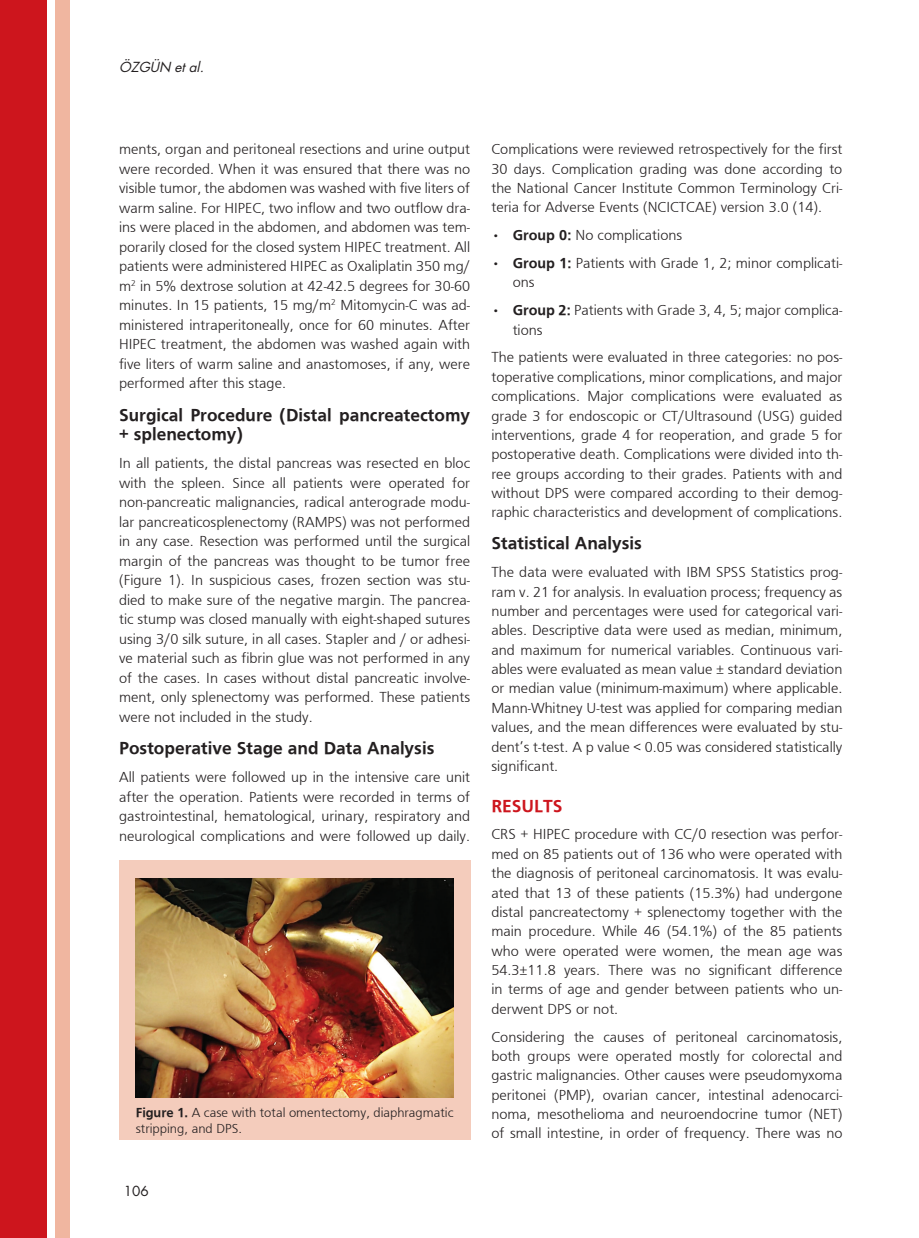
<style>
.page{position:relative;width:919px;height:1238px;background:#fff}
.page>*{position:absolute;margin:0;border:0;box-sizing:border-box;transform-origin:0 0}
.t1{font:700 18px/19.5px "Fruga Sans";color:#231f20}
.t2{font:700 18px "Fruga Sans";color:#cd151d}
.t3{font:300 15px/19.4px "Fruga Sans";color:#231f20;text-align:justify}
.t4{font:300 13.5px/16.2px "Fruga Sans";color:#231f20}
.t5{font:italic 13.5px "Futura OTF";color:#231f20}
.t6{font:13.5px "Futura OTF";color:#231f20}
.s1{font-weight:700}
</style>
<div class="page">
<div style="left:0;top:0;width:47px;height:1237px;background:#cd151d"></div>
<div style="left:55px;top:0;width:15px;height:1237px;background:#f0b6a0"></div>
<div style="left:119px;top:860px;width:351px;height:279px;background:#f4ccbc"></div>
<img style="left:136px;top:878px;width:317px;height:219px">
<p class="t5" style="left:119px;top:58px;width:86px">ÖZGÜN et al.</p>
<p class="t3" style="left:119px;top:139px;width:352px">ments, organ and peritoneal resections and urine output were recorded. When it was ensured that there was no visible tumor, the abdomen was washed with five liters of warm saline. For HIPEC, two inflow and two outflow dra&shy;ins were placed in the abdomen, and abdomen was tem&shy;porarily closed for the closed system HIPEC treatment. All patients were administered HIPEC as Oxaliplatin 350 mg/ m<sup>2</sup> in 5% dextrose solution at 42-42.5 degrees for 30-60 minutes. In 15 patients, 15 mg/m<sup>2</sup> Mitomycin-C was ad&shy;ministered intraperitoneally, once for 60 minutes. After HIPEC treatment, the abdomen was washed again with five liters of warm saline and anastomoses, if any, were performed after this stage.</p>
<p class="t1" style="left:119px;top:404px;width:352px">Surgical Procedure (Distal pancreatectomy + splenectomy)</p>
<p class="t3" style="left:119px;top:453px;width:352px">In all patients, the distal pancreas was resected en bloc with the spleen. Since all patients were operated for non-pancreatic malignancies, radical anterograde modu&shy;lar pancreaticosplenectomy (RAMPS) was not performed in any case. Resection was performed until the surgical margin of the pancreas was thought to be tumor free (Figure 1). In suspicious cases, frozen section was stu&shy;died to make sure of the negative margin. The pancrea&shy;tic stump was closed manually with eight-shaped sutures using 3/0 silk suture, in all cases. Stapler and / or adhesi&shy;ve material such as fibrin glue was not performed in any of the cases. In cases without distal pancreatic involve&shy;ment, only splenectomy was performed. These patients were not included in the study.</p>
<p class="t1" style="left:119px;top:738px;width:317px">Postoperative Stage and Data Analysis</p>
<p class="t3" style="left:119px;top:767px;width:352px">All patients were followed up in the intensive care unit after the operation. Patients were recorded in terms of gastrointestinal, hematological, urinary, respiratory and neurological complications and were followed up daily.</p>
<p class="t4" style="left:136px;top:1103px;width:319px"><span class="s1">Figure 1.</span> A case with total omentectomy, diaphragmatic stripping, and DPS.</p>
<p class="t6" style="left:124px;top:1181px;width:26px">106</p>
<p class="t3" style="left:491px;top:139px;width:352px">Complications were reviewed retrospectively for the first 30 days. Complication grading was done according to the National Cancer Institute Common Terminology Cri&shy;teria for Adverse Events (NCICTCAE) version 3.0 (14).</p>
<p class="t3" style="left:491px;top:225px;width:192px">• <span class="s1">Group 0:</span> No complications</p>
<p class="t3" style="left:512px;top:253px;width:331px;text-indent:-21px">• <span class="s1">Group 1:</span> Patients with Grade 1, 2; minor complicati&shy;ons</p>
<p class="t3" style="left:512px;top:300px;width:331px;text-indent:-21px">• <span class="s1">Group 2:</span> Patients with Grade 3, 4, 5; major complica&shy;tions</p>
<p class="t3" style="left:491px;top:347px;width:352px">The patients were evaluated in three categories: no pos&shy;toperative complications, minor complications, and major complications. Major complications were evaluated as grade 3 for endoscopic or CT/Ultrasound (USG) guided interventions, grade 4 for reoperation, and grade 5 for postoperative death. Complications were divided into th&shy;ree groups according to their grades. Patients with and without DPS were compared according to their demog&shy;raphic characteristics and development of complications.</p>
<p class="t1" style="left:491px;top:533px;width:152px">Statistical Analysis</p>
<p class="t3" style="left:491px;top:562px;width:352px">The data were evaluated with IBM SPSS Statistics prog&shy;ram v. 21 for analysis. In evaluation process; frequency as number and percentages were used for categorical vari&shy;ables. Descriptive data were used as median, minimum, and maximum for numerical variables. Continuous vari&shy;ables were evaluated as mean value ± standard deviation or median value (minimum-maximum) where applicable.<br>Mann-Whitney U-test was applied for comparing median values, and the mean differences were evaluated by stu&shy;dent’s t-test. A p value &lt; 0.05 was considered statistically significant.</p>
<p class="t2" style="left:491px;top:795px;width:73px">RESULTS</p>
<p class="t3" style="left:491px;top:824px;width:352px">CRS + HIPEC procedure with CC/0 resection was perfor&shy;med on 85 patients out of 136 who were operated with the diagnosis of peritoneal carcinomatosis. It was evalu&shy;ated that 13 of these patients (15.3%) had undergone distal pancreatectomy + splenectomy together with the main procedure. While 46 (54.1%) of the 85 patients who were operated were women, the mean age was 54.3±11.8 years. There was no significant difference in terms of age and gender between patients who un&shy;derwent DPS or not.</p>
<p class="t3" style="left:491px;top:1026px;width:352px">Considering the causes of peritoneal carcinomatosis, both groups were operated mostly for colorectal and gastric malignancies. Other causes were pseudomyxoma peritonei (PMP), ovarian cancer, intestinal adenocarci&shy;noma, mesothelioma and neuroendocrine tumor (NET) of small intestine, in order of frequency. There was no</p>
</div>
